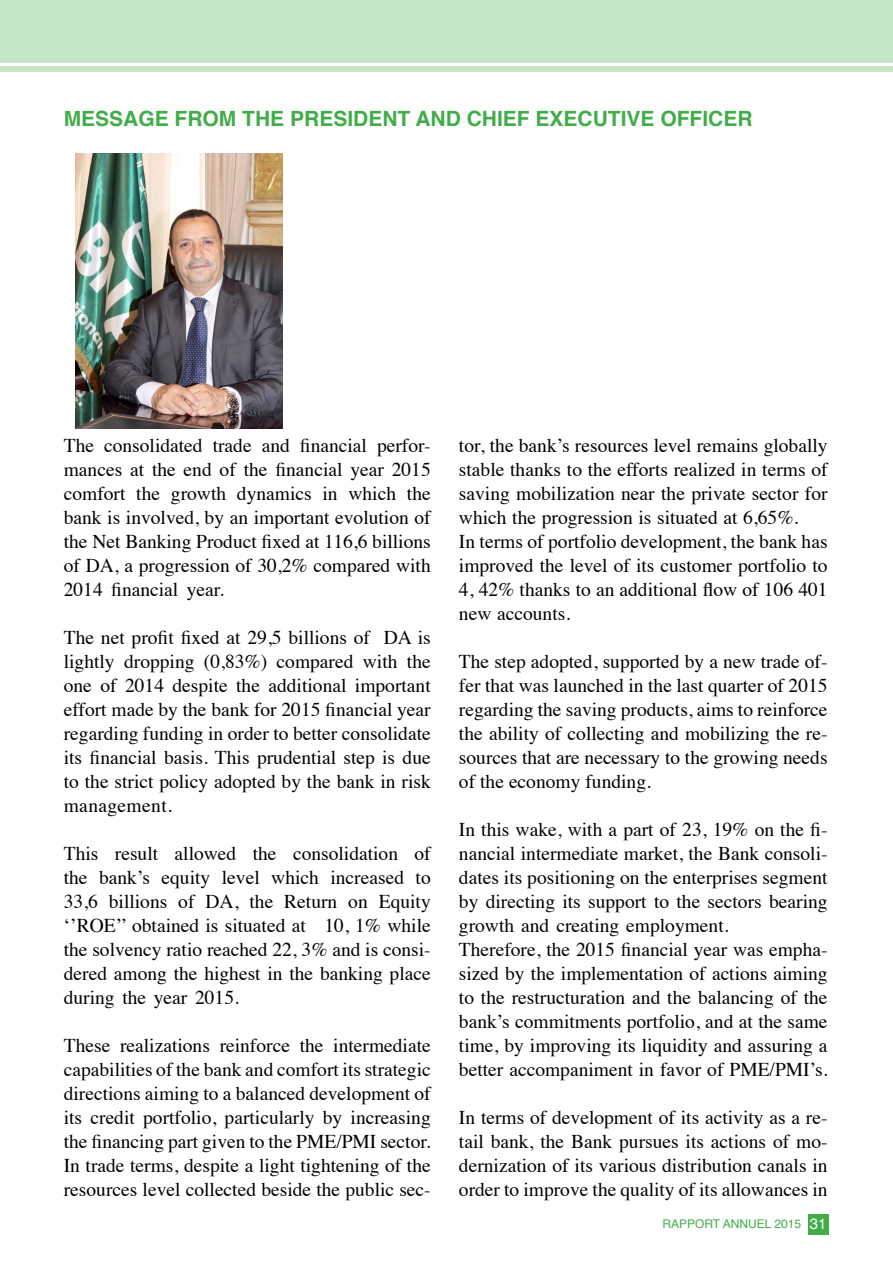
<style>
.page{position:relative;width:893px;height:1263px;background:#fff}
.page>*{position:absolute;margin:0;border:0;box-sizing:border-box;transform-origin:0 0}
.t1{font:700 21px "Helvetica";color:#41ad49}
.t2{font:19.5px/24px "Times";color:#000;text-align:justify}
.t3{font:12px "Helvetica";color:#41ad49}
.s1{font-size:15px;color:#fff}
</style>
<div class="page">
<div style="left:808px;top:1214px;width:21px;height:21px;background:#41ad49"></div>
<div style="left:0;top:0;width:893px;height:62px;background:#c6e6c8"></div>
<div style="left:0;top:67px;width:893px;height:5px;background:#c6e6c8"></div>
<img style="left:75px;top:154px;width:207px;height:274px">
<p class="t1" style="left:64px;top:101px;width:368px">MESSAGE FROM THE PRESIDENT AND</p>
<p class="t1" style="left:467px;top:101px;width:14px">CHIEF</p>
<p class="t1" style="left:536px;top:101px;width:42px">EXECUTIVE</p>
<p class="t1" style="left:660px;top:101px;width:14px">OFFICER</p>
<p class="t2" style="left:64px;top:432px;width:368px">The consolidated trade and financial perfor&shy;mances at the end of the financial year 2015 comfort the growth dynamics in which the bank is involved, by an important evolution of the Net Banking Product fixed at 116,6 billions of DA, a progression of 30,2% compared with 2014 financial year.</p>
<p class="t2" style="left:64px;top:624px;width:368px">The net profit fixed at 29,5 billions of DA is lightly dropping (0,83%) compared with the one of 2014 despite the additional important effort made by the bank for 2015 financial year regarding funding in order to better consolidate its financial basis. This prudential step is due to the strict policy adopted by the bank in risk management.</p>
<p class="t2" style="left:64px;top:840px;width:368px">This result allowed the consolidation of the bank’s equity level which increased to 33,6 billions of DA, the Return on Equity ‘’ROE’’ obtained is situated at 10, 1% while the solvency ratio reached 22, 3% and is consi&shy;dered among the highest in the banking place during the year 2015.</p>
<p class="t2" style="left:64px;top:1032px;width:368px">These realizations reinforce the intermediate capabilities of the bank and comfort its strategic directions aiming to a balanced development of its credit portfolio, particularly by increasing the financing part given to the PME/PMI sector.<br>In trade terms, despite a light tightening of the resources level collected beside the public sec-</p>
<p class="t2" style="left:459px;top:432px;width:370px;text-align:left">tor, the bank’s resources level remains globally stable thanks to the efforts realized in terms of saving mobilization near the private sector for which the progression is situated at 6,65%.<br>In terms of portfolio development, the bank has improved the level of its customer portfolio to 4, 42% thanks to an additional flow of 106 401 new accounts.</p>
<p class="t2" style="left:459px;top:648px;width:370px">The step adopted, supported by a new trade of&shy;fer that was launched in the last quarter of 2015 regarding the saving products, aims to reinforce the ability of collecting and mobilizing the re&shy;sources that are necessary to the growing needs of the economy funding.</p>
<p class="t2" style="left:459px;top:816px;width:370px;text-align:left">In this wake, with a part of 23, 19% on the fi&shy;nancial intermediate market, the Bank consoli&shy;dates its positioning on the enterprises segment by directing its support to the sectors bearing growth and creating employment.<br>Therefore, the 2015 financial year was empha&shy;sized by the implementation of actions aiming to the restructuration and the balancing of the bank’s commitments portfolio, and at the same time, by improving its liquidity and assuring a better accompaniment in favor of PME/PMI’s.</p>
<p class="t2" style="left:459px;top:1104px;width:370px">In terms of development of its activity as a re&shy;tail bank, the Bank pursues its actions of mo&shy;dernization of its various distribution canals in order to improve the quality of its allowances in</p>
<p class="t3" style="left:662px;top:1214px;width:165px">RAPPORT ANNUEL 2015 <span class="s1">31</span></p>
</div>
